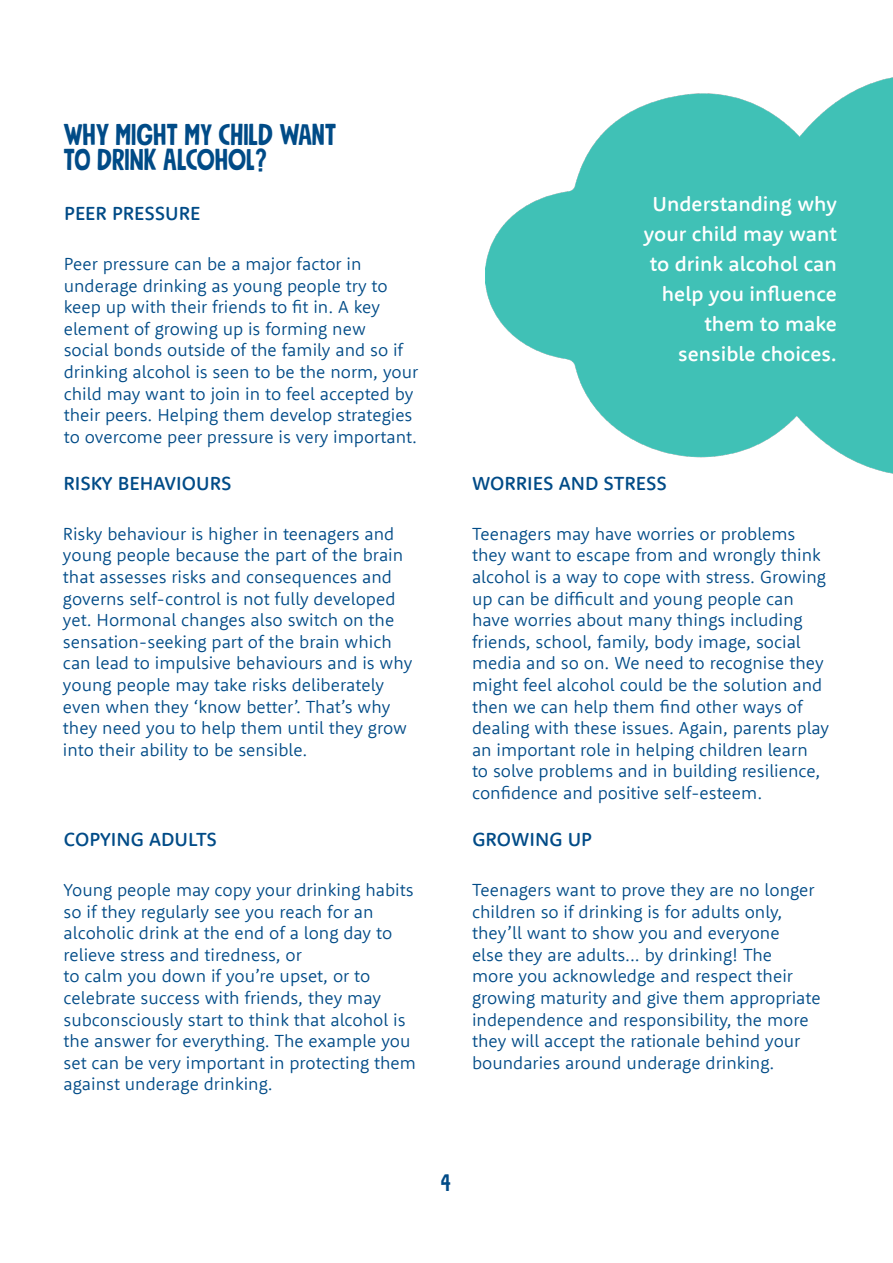
<style>
.page{position:relative;width:893px;height:1263px;background:#fff}
.page>*{position:absolute;margin:0;border:0;box-sizing:border-box;transform-origin:0 0}
.t1{font:30px/25.5px "Mindset Slim";color:#004b87}
.t2{font:24px "Mindset Slim";color:#004b87}
.t3{font:500 21px/30px "Rooney Sans";color:#fff;text-align:right}
.t4{font:500 19.5px "Rooney Sans";color:#004b87}
.t5{font:300 18px/21.6px "Rooney Sans";color:#004b87}
</style>
<div class="page">
<img style="left:486px;top:77px;width:407px;height:397px">
<h1 class="t1" style="left:63px;top:122px;width:249px">WHY MIGHT MY CHILD WANT<br>TO DRINK ALCOHOL?</h1>
<p class="t4" style="left:64px;top:201px;width:138px">PEER PRESSURE</p>
<p class="t5" style="left:64px;top:252px;width:356px">Peer pressure can be a major factor in underage drinking as young people try to keep up with their friends to fit in. A key element of growing up is forming new<br>social bonds outside of the family and so if drinking alcohol is seen to be the norm, your child may want to join in to feel accepted by their peers. Helping them develop strategies to overcome peer pressure is very important.</p>
<p class="t4" style="left:63px;top:471px;width:170px">RISKY BEHAVIOURS</p>
<p class="t5" style="left:63px;top:522px;width:351px">Risky behaviour is higher in teenagers and young people because the part of the brain that assesses risks and consequences and governs self-control is not fully developed yet. Hormonal changes also switch on the sensation-seeking part of the brain which can lead to impulsive behaviours and is why young people may take risks deliberately even when they ‘know better’. That’s why they need you to help them until they grow into their ability to be sensible.</p>
<p class="t4" style="left:64px;top:827px;width:155px">COPYING ADULTS</p>
<p class="t5" style="left:64px;top:878px;width:354px">Young people may copy your drinking habits so if they regularly see you reach for an alcoholic drink at the end of a long day to relieve stress and tiredness, or<br>to calm you down if you’re upset, or to celebrate success with friends, they may subconsciously start to think that alcohol is the answer for everything. The example you set can be very important in protecting them against underage drinking.</p>
<p class="t3" style="left:644px;top:188px;width:195px">Understanding why your child may want to drink alcohol can help you influence them to make sensible choices.</p>
<p class="t4" style="left:472px;top:470px;width:196px">WORRIES AND STRESS</p>
<p class="t5" style="left:472px;top:522px;width:359px">Teenagers may have worries or problems they want to escape from and wrongly think alcohol is a way to cope with stress. Growing up can be difficult and young people can have worries about many things including friends, school, family, body image, social media and so on. We need to recognise they might feel alcohol could be the solution and then we can help them find other ways of dealing with these issues. Again, parents play an important role in helping children learn<br>to solve problems and in building resilience, confidence and positive self-esteem.</p>
<p class="t4" style="left:472px;top:827px;width:121px">GROWING UP</p>
<p class="t5" style="left:472px;top:878px;width:350px">Teenagers want to prove they are no longer children so if drinking is for adults only, they’ll want to show you and everyone<br>else they are adults... by drinking! The<br>more you acknowledge and respect their growing maturity and give them appropriate independence and responsibility, the more they will accept the rationale behind your boundaries around underage drinking.</p>
<h2 class="t2" style="left:441px;top:1167px;width:12px">4</h2>
</div>
